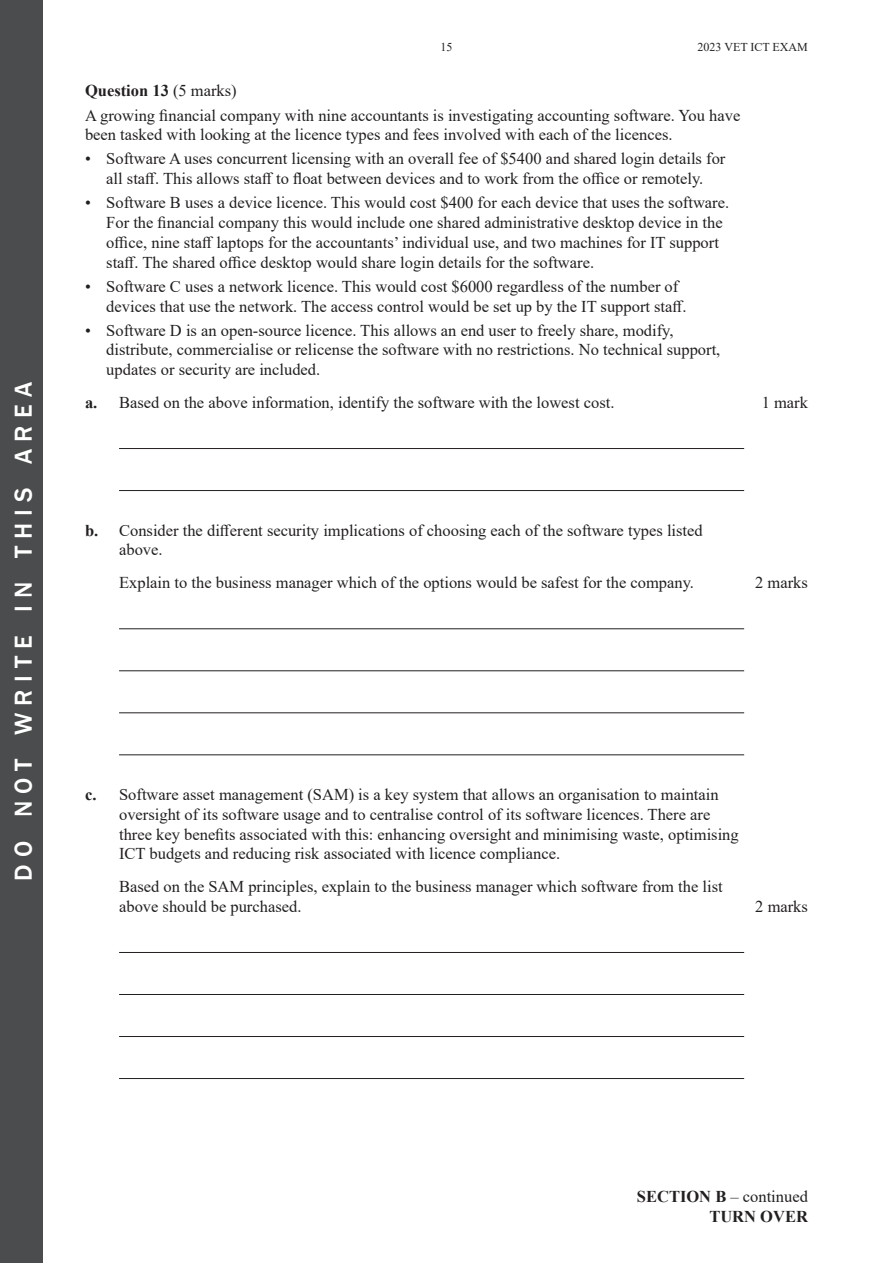
<style>
.page{position:relative;width:893px;height:1263px;background:#fff}
.page>*{position:absolute;margin:0;border:0;box-sizing:border-box;transform-origin:0 0}
.t1{font:500 25.2px "Franklin Gothic";letter-spacing:.285em;color:#fff}
.t2{font:16.5px/19.8px "Times New Roman";color:#231f20}
.t3{font:700 16.5px/19.8px "Times New Roman";color:#231f20;text-align:right}
.t4{font:12px "Times New Roman";color:#231f20}
.s1{font-weight:700}
.s2{font-weight:400}
</style>
<div class="page">
<div style="left:0;top:0;width:43px;height:1263px;background:#4b4c4d"></div>
<hr style="left:119px;top:448px;width:625px;height:1px;background:#231f20">
<hr style="left:119px;top:490px;width:625px;height:1px;background:#231f20">
<hr style="left:119px;top:628px;width:625px;height:1px;background:#231f20">
<hr style="left:119px;top:670px;width:625px;height:1px;background:#231f20">
<hr style="left:119px;top:712px;width:625px;height:1px;background:#231f20">
<hr style="left:119px;top:754px;width:625px;height:1px;background:#231f20">
<hr style="left:119px;top:952px;width:625px;height:1px;background:#231f20">
<hr style="left:119px;top:994px;width:625px;height:1px;background:#231f20">
<hr style="left:119px;top:1036px;width:625px;height:1px;background:#231f20">
<hr style="left:119px;top:1078px;width:625px;height:1px;background:#231f20">
<h1 class="t1" style="left:8px;top:881px;width:500px;rotate:-90deg">do not write in this area</h1>
<p class="t4" style="left:440px;top:38px;width:13px">15</p>
<p class="t4" style="left:698px;top:38px;width:112px">2023 VET ICT EXAM</p>
<p class="t2" style="left:85px;top:78px;width:657px;line-height:24px"><span class="s1">Question 13</span> (5 marks)<br>A growing financial company with nine accountants is investigating accounting software. You have</p>
<p class="t2" style="left:85px;top:124px;width:589px">been tasked with looking at the licence types and fees involved with each of the licences.</p>
<p class="t2" style="left:85px;top:148px;width:642px;text-align:center">• Software A uses concurrent licensing with an overall fee of $5400 and shared login details for all staff. This allows staff to float between devices and to work from the office or remotely.</p>
<p class="t2" style="left:106px;top:192px;width:624px;text-indent:-21px">• Software B uses a device licence. This would cost $400 for each device that uses the software.<br>For the financial company this would include one shared administrative desktop device in the office, nine staff laptops for the accountants’ individual use, and two machines for IT support staff. The shared office desktop would share login details for the software.</p>
<p class="t2" style="left:106px;top:276px;width:582px;text-indent:-21px">• Software C uses a network licence. This would cost $6000 regardless of the number of devices that use the network. The access control would be set up by the IT support staff.</p>
<p class="t2" style="left:106px;top:320px;width:616px;text-indent:-21px">• Software D is an open-source licence. This allows an end user to freely share, modify, distribute, commercialise or relicense the software with no restrictions. No technical support, updates or security are included.</p>
<p class="t2" style="left:85px;top:392px;width:531px"><span class="s1">a.</span> Based on the above information, identify the software with the lowest cost.</p>
<p class="t2" style="left:762px;top:392px;width:48px">1 mark</p>
<p class="t2" style="left:119px;top:520px;width:585px;text-indent:-34px"><span class="s1">b.</span> Consider the different security implications of choosing each of the software types listed above.</p>
<p class="t2" style="left:119px;top:572px;width:576px">Explain to the business manager which of the options would be safest for the company.</p>
<p class="t2" style="left:755px;top:572px;width:54px">2 marks</p>
<p class="t2" style="left:119px;top:784px;width:621px;text-indent:-34px"><span class="s1">c.</span> Software asset management (SAM) is a key system that allows an organisation to maintain oversight of its software usage and to centralise control of its software licences. There are three key benefits associated with this: enhancing oversight and minimising waste, optimising ICT budgets and reducing risk associated with licence compliance.</p>
<p class="t2" style="left:119px;top:876px;width:605px">Based on the SAM principles, explain to the business manager which software from the list above should be purchased.</p>
<p class="t2" style="left:755px;top:896px;width:54px">2 marks</p>
<p class="t3" style="left:637px;top:1186px;width:172px">SECTION B <span class="s2">– continued<br></span>TURN OVER</p>
</div>
